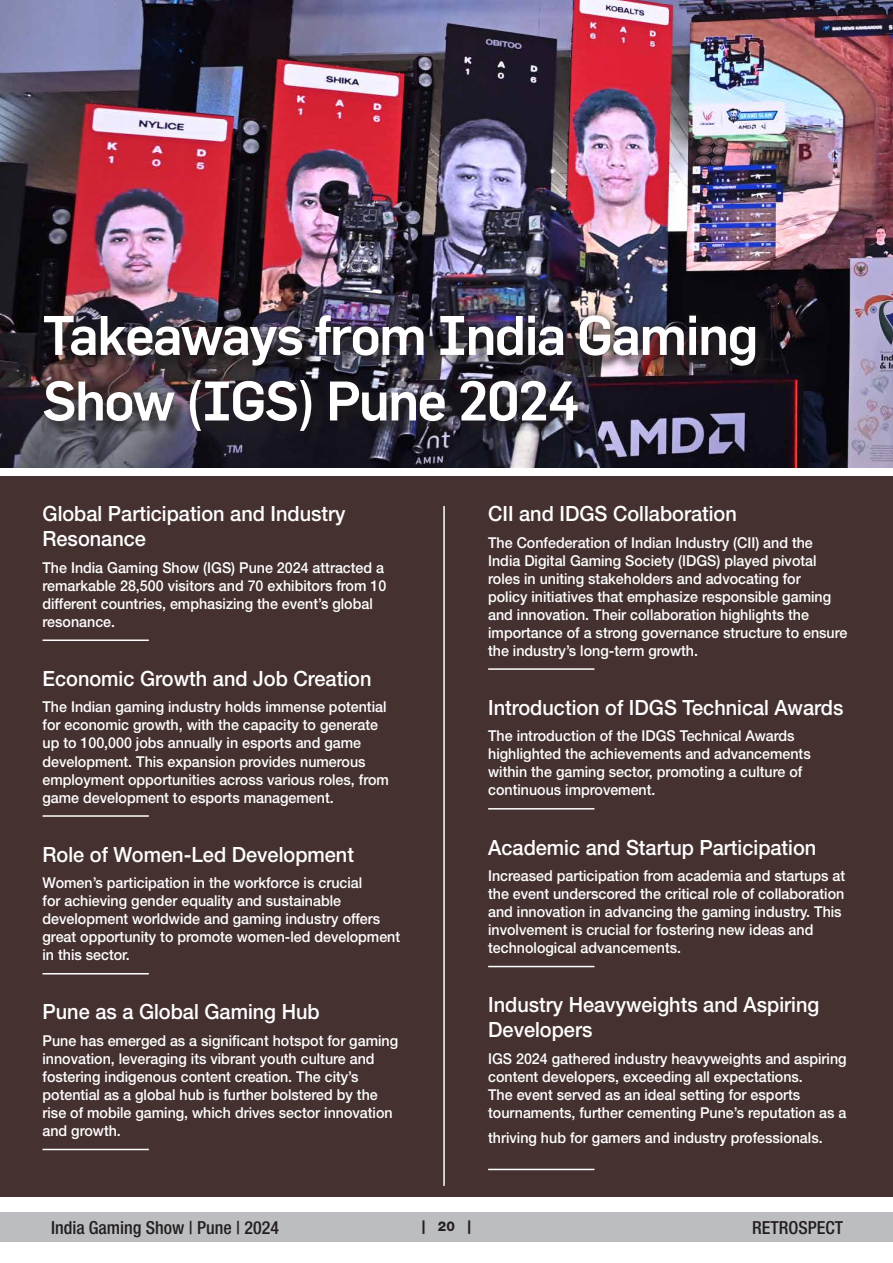
<style>
.page{position:relative;width:893px;height:1263px;background:#fff}
.page>*{position:absolute;margin:0;border:0;box-sizing:border-box;transform-origin:0 0}
.t1{font:500 54.6px/65.6px "Flama";letter-spacing:-.03em;color:#fff}
.Body_Text{font:500 21px/25.2px "Helvetica Neue LT Std";color:#fff;scale:.95 1}
.t2{font:500 condensed 18px "Helvetica Neue LT Std";color:#231f20}
.Body_Text-2{font:500 15px/18px "Helvetica Neue LT Std";color:#fff;scale:.95 1}
.t3{font:800 13.5px "Helvetica Neue LT Std";color:#231f20}
</style>
<div class="page">
<div style="left:0;top:476px;width:893px;height:721px;background:#453130"></div>
<img style="left:0;top:0;width:893px;height:468px">
<hr style="left:443px;top:506px;width:2px;height:680px;background:#fff">
<hr style="left:43px;top:639px;width:106px;height:2px;background:#fff">
<hr style="left:43px;top:815px;width:106px;height:2px;background:#fff">
<hr style="left:43px;top:973px;width:106px;height:1px;background:#fff">
<hr style="left:43px;top:1149px;width:106px;height:1px;background:#fff">
<hr style="left:488px;top:668px;width:106px;height:2px;background:#fff">
<hr style="left:488px;top:808px;width:106px;height:1px;background:#fff">
<hr style="left:488px;top:966px;width:106px;height:1px;background:#fff">
<hr style="left:488px;top:1169px;width:106px;height:1px;background:#fff">
<div style="left:46px;top:317px;width:725px;height:130px;background:#231f20;opacity:.75"></div>
<div style="left:37px;top:308px;width:726px;height:130px;background:#231f20;opacity:.75"></div>
<div style="left:0;top:1212px;width:893px;height:30px;background:#bcbdc0"></div>
<p class="t1" style="left:43px;top:302px;width:717px">Takeaways from India Gaming<br>Show (IGS) Pune 2024</p>
<p class="Body_Text" style="left:43px;top:501px;width:320px">Global Participation and Industry<br>Resonance</p>
<p class="Body_Text-2" style="left:43px;top:558px;width:363px">The India Gaming Show (IGS) Pune 2024 attracted a remarkable 28,500 visitors and 70 exhibitors from 10 different countries, emphasizing the event’s global resonance.</p>
<p class="Body_Text" style="left:43px;top:666px;width:348px">Economic Growth and Job Creation</p>
<p class="Body_Text-2" style="left:43px;top:698px;width:366px">The Indian gaming industry holds immense potential for economic growth, with the capacity to generate up to 100,000 jobs annually in esports and game development. This expansion provides numerous employment opportunities across various roles, from game development to esports management.</p>
<p class="Body_Text" style="left:43px;top:841px;width:329px">Role of Women-Led Development</p>
<p class="Body_Text-2" style="left:43px;top:874px;width:378px">Women’s participation in the workforce is crucial<br>for achieving gender equality and sustainable development worldwide and gaming industry offers great opportunity to promote women-led development in this sector.</p>
<p class="Body_Text" style="left:43px;top:999px;width:293px">Pune as a Global Gaming Hub</p>
<p class="Body_Text-2" style="left:43px;top:1031px;width:376px">Pune has emerged as a significant hotspot for gaming innovation, leveraging its vibrant youth culture and fostering indigenous content creation. The city’s potential as a global hub is further bolstered by the rise of mobile gaming, which drives sector innovation and growth.</p>
<p class="Body_Text" style="left:488px;top:501px;width:263px">CII and IDGS Collaboration</p>
<p class="Body_Text-2" style="left:488px;top:533px;width:380px">The Confederation of Indian Industry (CII) and the India Digital Gaming Society (IDGS) played pivotal roles in uniting stakeholders and advocating for<br>policy initiatives that emphasize responsible gaming and innovation. Their collaboration highlights the importance of a strong governance structure to ensure the industry’s long-term growth.</p>
<p class="Body_Text" style="left:488px;top:694px;width:375px">Introduction of IDGS Technical Awards</p>
<p class="Body_Text-2" style="left:488px;top:727px;width:341px">The introduction of the IDGS Technical Awards highlighted the achievements and advancements within the gaming sector, promoting a culture of continuous improvement.</p>
<p class="Body_Text" style="left:488px;top:834px;width:347px">Academic and Startup Participation</p>
<p class="Body_Text-2" style="left:488px;top:866px;width:377px">Increased participation from academia and startups at the event underscored the critical role of collaboration and innovation in advancing the gaming industry. This involvement is crucial for fostering new ideas and technological advancements.</p>
<p class="Body_Text" style="left:488px;top:992px;width:350px">Industry Heavyweights and Aspiring<br>Developers</p>
<p class="Body_Text-2" style="left:488px;top:1049px;width:379px">IGS 2024 gathered industry heavyweights and aspiring content developers, exceeding all expectations.<br>The event served as an ideal setting for esports tournaments, further cementing Pune’s reputation as a</p>
<p class="Body_Text-2" style="left:488px;top:1129px;width:354px">thriving hub for gamers and industry professionals.</p>
<p class="t2" style="left:51px;top:1217px;width:229px">India Gaming Show | Pune | 2024</p>
<p class="t3" style="left:422px;top:1218px;width:50px">| 20 |</p>
<p class="t2" style="left:752px;top:1217px;width:93px">RETROSPECT</p>
</div>
